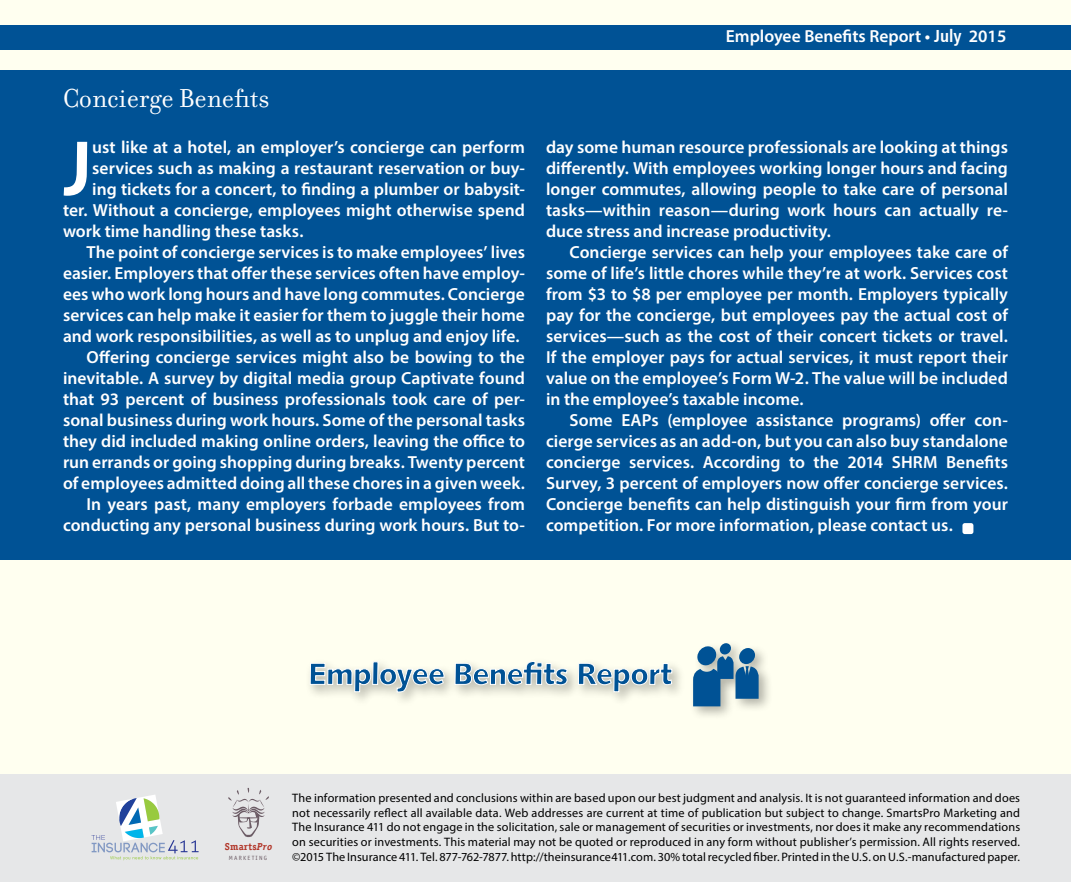
<style>
.page{position:relative;width:1071px;height:882px;background:#fff}
.page>*{position:absolute;margin:0;border:0;box-sizing:border-box;transform-origin:0 0}
.t1{font:77.17px "Humanist 531 BT Bold A";color:#fff}
.t2{font:28px "Filosofia";color:#fff}
.t3{font:600 17.5px/21px "Myriad Pro";color:#fff;text-align:justify}
.t4{font:12.25px/14.7px "Myriad Pro";letter-spacing:.01em;color:#000;text-align:justify}
.t5{font:700 9.97px "Officina Serif";letter-spacing:.03em;color:#b13427}
.t6{font:6.12px "Officina Sans";letter-spacing:.2em;color:#6c5c65}
.s1{font-family:"Humanist 777 BT Bold Condensed B";font-weight:400}
.s2{font-style:italic}
</style>
<div class="page">
<div style="left:1px;top:1px;width:1070px;height:881px;background:#fffff0"></div>
<div style="left:0;top:25px;width:1071px;height:24px;background:#005295"></div>
<div style="left:0;top:775px;width:1071px;height:107px;background:#e6e7e8"></div>
<svg style="left:228px;top:788px;width:41px;height:49px"></svg>
<svg style="left:91px;top:795px;width:108px;height:65px"></svg>
<div style="left:0;top:70px;width:1071px;height:489px;background:#005295"></div>
<div style="left:305px;top:657px;width:381px;height:50px;background:#000;opacity:.3"></div>
<svg style="left:309px;top:661px;width:364px;height:32px"></svg>
<div style="left:688px;top:639px;width:85px;height:82px;background:#000;opacity:.3"></div>
<div style="left:697px;top:646px;width:19px;height:20px;background:#005295;border-radius:50%"></div>
<div style="left:720px;top:643px;width:11px;height:12px;background:#005295;border-radius:50%"></div>
<div style="left:739px;top:648px;width:16px;height:16px;background:#005295;border-radius:50%"></div>
<svg style="left:693px;top:656px;width:66px;height:50px"></svg>
<div style="left:962px;top:523px;width:11px;height:11px;background:#fff;border-radius:2px"></div>
<h2 class="t2" style="left:63px;top:83px;width:208px">Concierge Benefits</h2>
<h1 class="t1" style="left:63px;top:121px;width:31px">J</h1>
<p class="t3" style="left:92px;top:136px;width:434px">ust like at a hotel, an employer’s concierge can perform</p>
<p class="t3" style="left:92px;top:157px;width:434px">services such as making a restaurant reservation or buy-</p>
<p class="t3" style="left:92px;top:178px;width:434px">ing tickets for a concert, to finding a plumber or babysit-</p>
<p class="t3" style="left:63px;top:199px;width:463px">ter. Without a concierge, employees might otherwise spend</p>
<p class="t3" style="left:63px;top:220px;width:242px">work time handling these tasks.</p>
<p class="t3" style="left:87px;top:241px;width:440px">The point of concierge services is to make employees’ lives</p>
<p class="t3" style="left:63px;top:262px;width:463px">easier. Employers that offer these services often have employ-</p>
<p class="t3" style="left:63px;top:283px;width:463px">ees who work long hours and have long commutes. Concierge</p>
<p class="t3" style="left:63px;top:304px;width:463px">services can help make it easier for them to juggle their home</p>
<p class="t3" style="left:63px;top:325px;width:458px">and work responsibilities, as well as to unplug and enjoy life.</p>
<p class="t3" style="left:87px;top:346px;width:440px">Offering concierge services might also be bowing to the</p>
<p class="t3" style="left:63px;top:367px;width:463px">inevitable. A survey by digital media group Captivate found</p>
<p class="t3" style="left:63px;top:388px;width:463px">that 93 percent of business professionals took care of per-</p>
<p class="t3" style="left:63px;top:409px;width:464px">sonal business during work hours. Some of the personal tasks</p>
<p class="t3" style="left:63px;top:430px;width:463px">they did included making online orders, leaving the office to</p>
<p class="t3" style="left:63px;top:451px;width:463px">run errands or going shopping during breaks. Twenty percent</p>
<p class="t3" style="left:63px;top:472px;width:463px">of employees admitted doing all these chores in a given week.</p>
<p class="t3" style="left:87px;top:493px;width:440px">In years past, many employers forbade employees from</p>
<p class="t3" style="left:63px;top:514px;width:463px">conducting any personal business during work hours. But to-</p>
<p class="t3" style="left:726px;top:26px;width:282px">Employee Benefits Report • <span class="s1">July</span> 2015</p>
<p class="t3" style="left:546px;top:136px;width:464px">day some human resource professionals are looking at things differently. With employees working longer hours and facing longer commutes, allowing people to take care of personal tasks—within reason—during work hours can actually re&shy;duce stress and increase productivity.</p>
<p class="t3" style="left:546px;top:241px;width:464px;text-indent:24px">Concierge services can help your employees take care of some of life’s little chores while they’re at work. Services cost from $3 to $8 per employee per month. Employers typically pay for the concierge, but employees pay the actual cost of services—such as the cost of their concert tickets or travel.<br>If the employer pays for actual services, it must report their value on the employee’s Form W-2. The value will be included in the employee’s taxable income.</p>
<p class="t3" style="left:546px;top:409px;width:464px;text-indent:24px">Some EAPs (employee assistance programs) offer con&shy;cierge services as an add-on, but you can also buy standalone concierge services. According to the 2014 SHRM Benefits Survey, 3 percent of employers now offer concierge services.<br>Concierge benefits can help distinguish your firm from your competition. For more information, please contact us.</p>
<p class="t5" style="left:225px;top:841px;width:49px">Smarts<span class="s2">Pro</span></p>
<p class="t6" style="left:229px;top:854px;width:40px">MARKETING</p>
<p class="t4" style="left:292px;top:790px;width:729px">The information presented and conclusions within are based upon our best judgment and analysis. It is not guaranteed information and does not necessarily reflect all available data. Web addresses are current at time of publication but subject to change. SmartsPro Marketing and The Insurance 411 do not engage in the solicitation, sale or management of securities or investments, nor does it make any recommendations on securities or investments. This material may not be quoted or reproduced in any form without publisher’s permission. All rights reserved. ©2015 The Insurance 411. Tel. 877-762-7877. http://theinsurance411.com. 30% total recycled fiber. Printed in the U.S. on U.S.-manufactured paper.</p>
</div>
